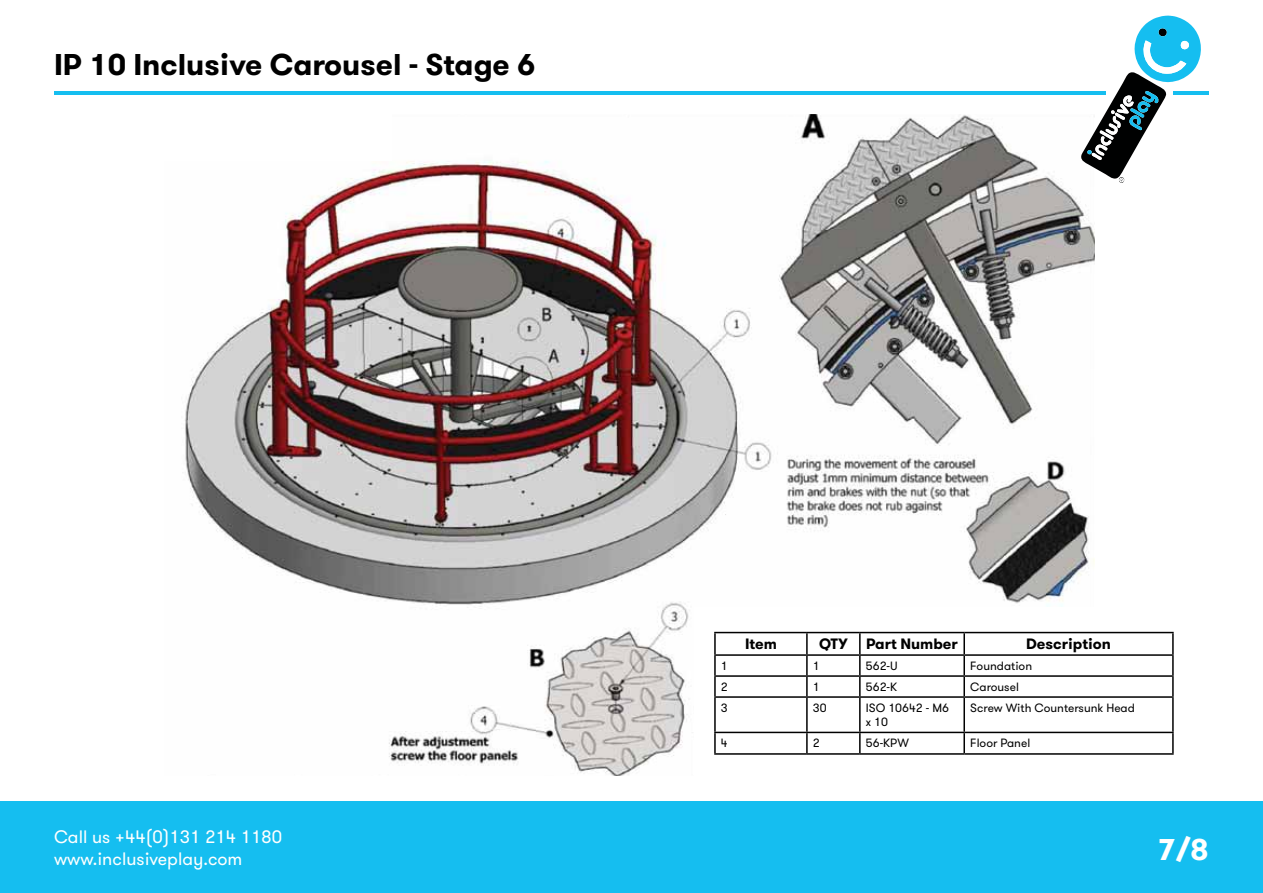
<style>
.page{position:relative;width:1263px;height:893px;background:#fff}
.page>*{position:absolute;margin:0;border:0;box-sizing:border-box;transform-origin:0 0}
.t1{font:700 30px "GT Walsheim";color:#000}
.t2{font:700 30px "GT Walsheim";color:#fff}
.t3{font:18px/21.6px "GT Walsheim";color:#fff}
.t4{font:700 15px "GT Walsheim";color:#000}
.t5{font:12px/14.4px "GT Walsheim";color:#000}
</style>
<div class="page">
<div style="left:0;top:802px;width:1263px;height:91px;background:#15bef0"></div>
<hr style="left:54px;top:91px;width:1051px;height:3px;background:#15bef0">
<hr style="left:1174px;top:91px;width:35px;height:3px;background:#15bef0">
<img style="left:185px;top:114px;width:910px;height:662px">
<svg style="left:1081px;top:15px;width:122px;height:168px"></svg>
<div style="left:694px;top:607px;width:433px;height:177px;background:#fff"></div>
<div style="left:139px;top:106px;width:253px;height:55px;background:#fff"></div>
<hr style="left:714px;top:632px;width:93px;height:1px;background:#000">
<hr style="left:714px;top:633px;width:2px;height:21px;background:#000">
<hr style="left:807px;top:632px;width:53px;height:1px;background:#000">
<hr style="left:806px;top:633px;width:2px;height:21px;background:#000">
<hr style="left:860px;top:632px;width:104px;height:1px;background:#000">
<hr style="left:859px;top:633px;width:2px;height:21px;background:#000">
<hr style="left:964px;top:632px;width:210px;height:1px;background:#000">
<hr style="left:963px;top:633px;width:2px;height:21px;background:#000">
<hr style="left:1172px;top:633px;width:2px;height:21px;background:#000">
<hr style="left:714px;top:654px;width:93px;height:2px;background:#000">
<hr style="left:807px;top:654px;width:53px;height:2px;background:#000">
<hr style="left:860px;top:654px;width:104px;height:2px;background:#000">
<hr style="left:964px;top:654px;width:210px;height:2px;background:#000">
<hr style="left:714px;top:675px;width:93px;height:2px;background:#000">
<svg style="left:714px;top:656px;width:2px;height:40px"></svg>
<hr style="left:807px;top:675px;width:53px;height:2px;background:#000">
<svg style="left:806px;top:656px;width:2px;height:40px"></svg>
<hr style="left:860px;top:675px;width:104px;height:2px;background:#000">
<svg style="left:859px;top:656px;width:2px;height:40px"></svg>
<hr style="left:964px;top:675px;width:210px;height:2px;background:#000">
<svg style="left:963px;top:656px;width:2px;height:40px"></svg>
<svg style="left:1172px;top:656px;width:2px;height:40px"></svg>
<hr style="left:714px;top:696px;width:93px;height:2px;background:#000">
<hr style="left:714px;top:698px;width:2px;height:34px;background:#000">
<hr style="left:807px;top:696px;width:53px;height:2px;background:#000">
<hr style="left:806px;top:698px;width:2px;height:34px;background:#000">
<hr style="left:860px;top:696px;width:104px;height:2px;background:#000">
<hr style="left:859px;top:698px;width:2px;height:34px;background:#000">
<hr style="left:964px;top:696px;width:210px;height:2px;background:#000">
<hr style="left:963px;top:698px;width:2px;height:34px;background:#000">
<hr style="left:1172px;top:698px;width:2px;height:34px;background:#000">
<hr style="left:714px;top:732px;width:93px;height:1px;background:#000">
<hr style="left:714px;top:733px;width:2px;height:20px;background:#000">
<hr style="left:807px;top:732px;width:53px;height:1px;background:#000">
<hr style="left:806px;top:733px;width:2px;height:20px;background:#000">
<hr style="left:860px;top:732px;width:104px;height:1px;background:#000">
<hr style="left:859px;top:733px;width:2px;height:20px;background:#000">
<hr style="left:964px;top:732px;width:210px;height:1px;background:#000">
<hr style="left:963px;top:733px;width:2px;height:20px;background:#000">
<hr style="left:1172px;top:733px;width:2px;height:20px;background:#000">
<hr style="left:714px;top:753px;width:93px;height:2px;background:#000">
<hr style="left:807px;top:753px;width:53px;height:2px;background:#000">
<hr style="left:860px;top:753px;width:104px;height:2px;background:#000">
<hr style="left:964px;top:753px;width:210px;height:2px;background:#000">
<h1 class="t1" style="left:54px;top:45px;width:483px">IP 10 Inclusive Carousel - Stage 6</h1>
<h2 class="t3" style="left:54px;top:827px;width:230px">Call us +44(0)131 214 1180 www.inclusiveplay.com</h2>
<p class="t4" style="left:745px;top:634px;width:33px">Item</p>
<p class="t4" style="left:819px;top:634px;width:140px">QTY Part Number</p>
<p class="t4" style="left:1026px;top:634px;width:86px">Description</p>
<p class="t5" style="left:721px;top:659px;width:8px">1</p>
<p class="t5" style="left:813px;top:659px;width:8px">1</p>
<p class="t5" style="left:866px;top:659px;width:33px">562-U</p>
<p class="t5" style="left:970px;top:659px;width:63px">Foundation</p>
<p class="t5" style="left:721px;top:680px;width:8px">2</p>
<p class="t5" style="left:813px;top:680px;width:8px">1</p>
<p class="t5" style="left:866px;top:680px;width:33px">562-K</p>
<p class="t5" style="left:970px;top:680px;width:50px">Carousel</p>
<p class="t5" style="left:721px;top:701px;width:8px">3</p>
<p class="t5" style="left:813px;top:701px;width:15px">30</p>
<p class="t5" style="left:866px;top:701px;width:85px">ISO 10642 - M6 x 10</p>
<p class="t5" style="left:970px;top:701px;width:166px">Screw With Countersunk Head</p>
<p class="t5" style="left:721px;top:736px;width:8px">4</p>
<p class="t5" style="left:813px;top:736px;width:8px">2</p>
<p class="t5" style="left:866px;top:736px;width:45px">56-KPW</p>
<p class="t5" style="left:970px;top:736px;width:62px">Floor Panel</p>
<h1 class="t2" style="left:1157px;top:830px;width:53px">7/8</h1>
</div>
